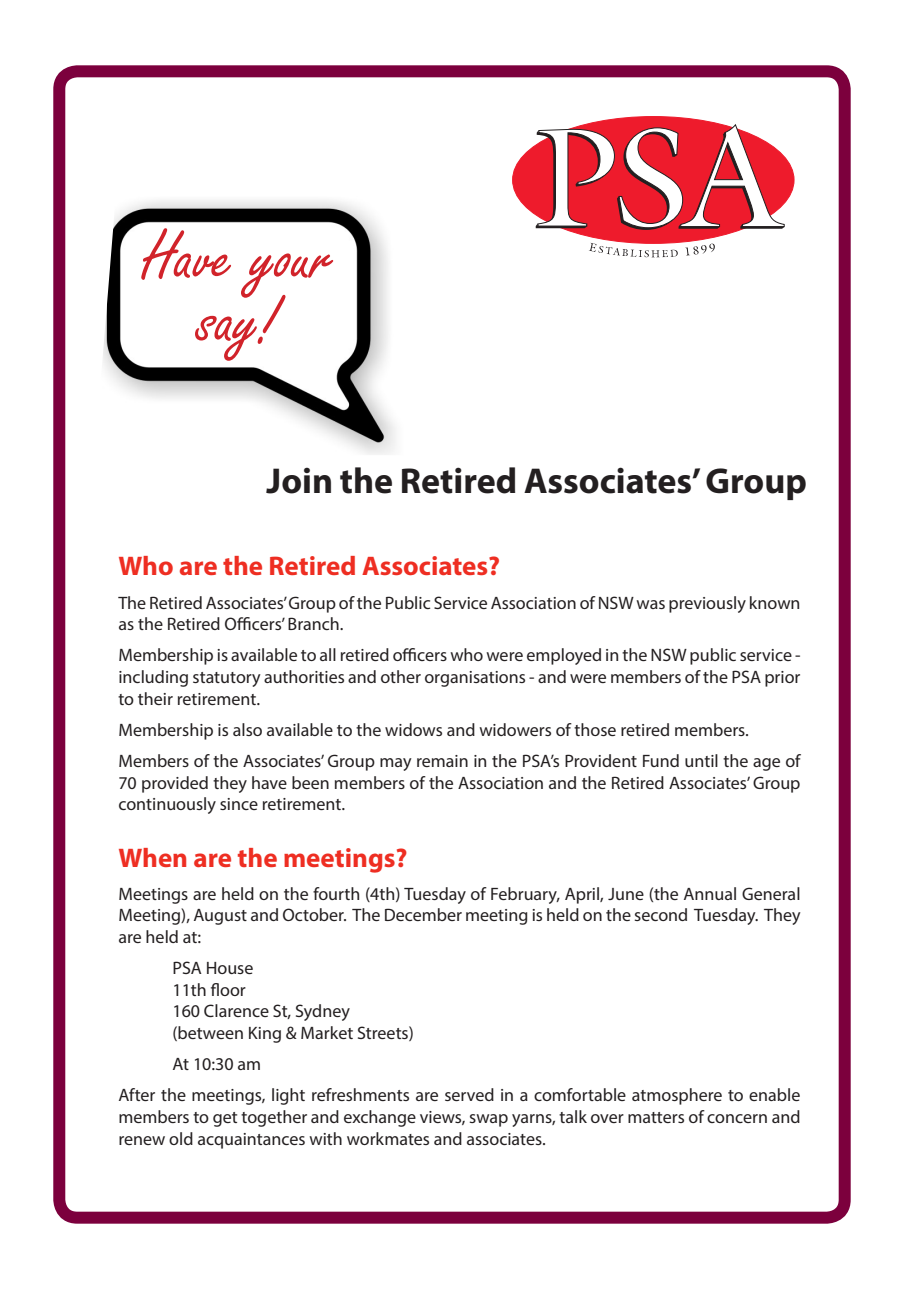
<style>
.page{position:relative;width:919px;height:1289px;background:#fff}
.page>*{position:absolute;margin:0;border:0;box-sizing:border-box;transform-origin:0 0}
.t1{font:72px/63px "Freestyle Script";color:#d1232a;text-align:center}
.subhead{font:700 36px "Myriad Pro";color:#231f20}
.subhead-2{font:700 27px "Myriad Pro";color:#ee2e22}
.body{font:18px/21.6px "Myriad Pro";color:#231f20;text-align:justify}
.body_plus{font:18px/21.6px "Myriad Pro";color:#231f20}
</style>
<div class="page">
<div style="left:53px;top:65px;width:797px;height:1158px;border:12px solid #7c003d;border-radius:18px"></div>
<div style="left:512px;top:116px;width:282px;height:127px;background:#ee1b2c;border-radius:50%"></div>
<svg style="left:535px;top:123px;width:249px;height:107px"></svg>
<svg style="left:588px;top:243px;width:89px;height:14px"></svg>
<svg style="left:685px;top:243px;width:30px;height:12px"></svg>
<img style="left:103px;top:200px;width:293px;height:255px">
<p class="t1" style="left:143px;top:228px;width:193px">Have your say!</p>
<p class="subhead" style="left:266px;top:457px;width:541px">Join the Retired Associates’ Group</p>
<p class="subhead-2" style="left:118px;top:548px;width:383px">Who are the Retired Associates?</p>
<p class="body" style="left:118px;top:591px;width:683px">The Retired Associates’ Group of the Public Service Association of NSW was previously known as the Retired Officers’ Branch.</p>
<p class="body" style="left:118px;top:644px;width:683px">Membership is available to all retired officers who were employed in the NSW public service - including statutory authorities and other organisations - and were members of the PSA prior to their retirement.</p>
<p class="body" style="left:118px;top:718px;width:632px">Membership is also available to the widows and widowers of those retired members.</p>
<p class="body" style="left:118px;top:750px;width:683px">Members of the Associates’ Group may remain in the PSA’s Provident Fund until the age of 70 provided they have been members of the Association and the Retired Associates’ Group continuously since retirement.</p>
<p class="subhead-2" style="left:118px;top:839px;width:290px">When are the meetings?</p>
<p class="body" style="left:118px;top:882px;width:683px">Meetings are held on the fourth (4th) Tuesday of February, April, June (the Annual General Meeting), August and October. The December meeting is held on the second Tuesday. They are held at:</p>
<p class="body_plus" style="left:172px;top:956px;width:243px">PSA House<br>11th floor<br>160 Clarence St, Sydney (between King &amp; Market Streets)</p>
<p class="body" style="left:172px;top:1052px;width:90px">At 10:30 am</p>
<p class="body" style="left:118px;top:1084px;width:683px">After the meetings, light refreshments are served in a comfortable atmosphere to enable members to get together and exchange views, swap yarns, talk over matters of concern and renew old acquaintances with workmates and associates.</p>
</div>
